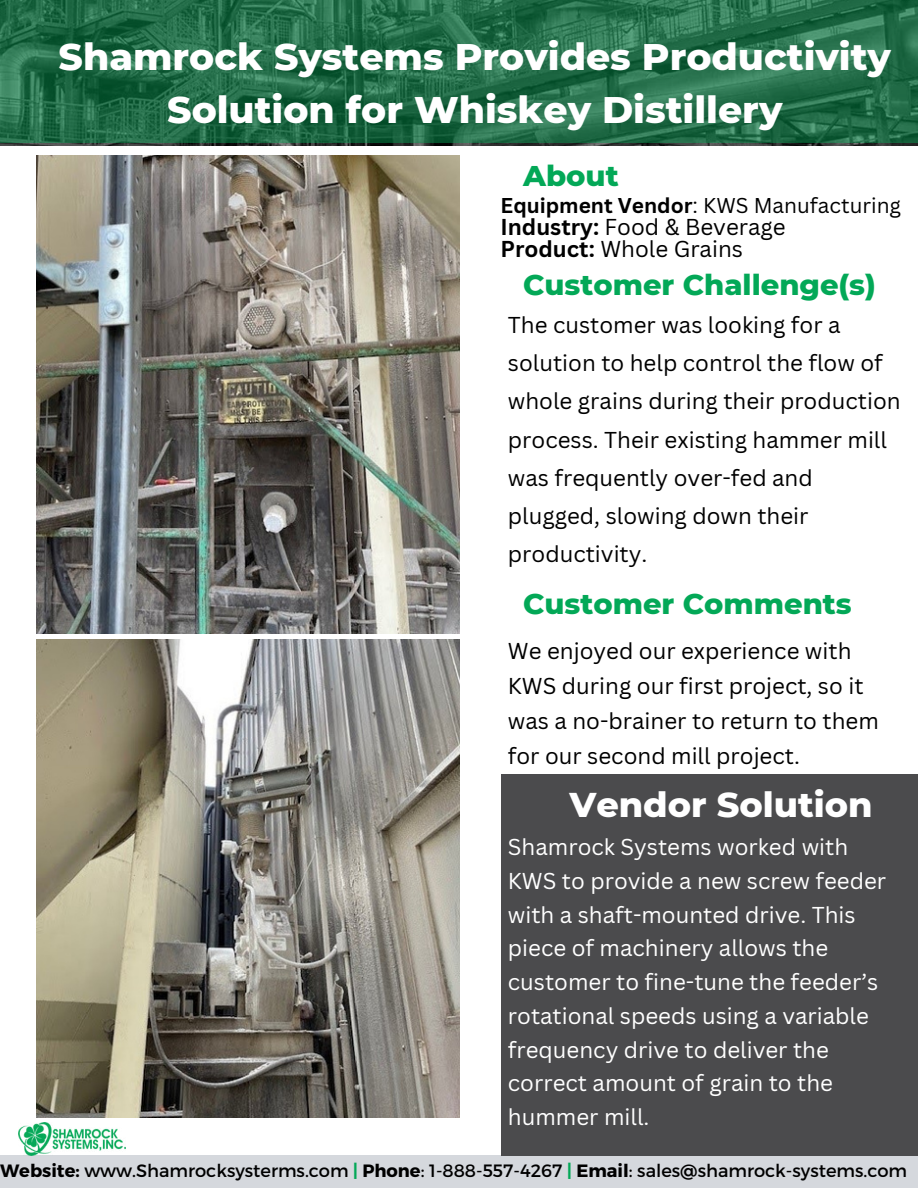
<style>
.page{position:relative;width:918px;height:1188px;background:#fff}
.page>*{position:absolute;margin:0;border:0;box-sizing:border-box;transform-origin:0 0}
.t1{font:800 37.8px/52.8px "Montserrat";color:#fff;text-align:center}
.t2{font:800 35.1px "Montserrat";color:#fff}
.t3{font:800 29.1px "Montserrat";color:#03a857}
.t4{font:800 28.95px "Montserrat";color:#03a857}
.t5{font:22.35px/38.2px "Canva Sans";color:#000}
.t6{font:22.35px/33.8px "Canva Sans";color:#fff}
.t7{font:20.85px "Canva Sans";color:#000}
.t8{font:17.85px "Montserrat";color:#000}
.s1{font-weight:700}
.s2{font-weight:700;color:#03a857}
</style>
<div class="page">
<img style="left:0;top:143px;width:918px;height:3px">
<svg style="left:0;top:0;width:918px;height:143px;background:#236d49"></svg>
<div style="left:0;top:1155px;width:918px;height:33px;background:#d5d8dd"></div>
<img style="left:19px;top:1123px;width:106px;height:32px">
<div style="left:501px;top:774px;width:417px;height:382px;background:#4b4b4d"></div>
<img style="left:37px;top:155px;width:423px;height:479px">
<img style="left:37px;top:639px;width:423px;height:478px">
<h1 class="t1" style="left:59px;top:28px;width:834px">Shamrock Systems Provides Productivity<br>Solution for Whiskey Distillery</h1>
<h3 class="t3" style="left:523px;top:154px;width:97px">About</h3>
<p class="t7" style="left:501px;top:193px;width:402px"><span class="s1">Equipment Vendor</span>: KWS Manufacturing</p>
<p class="t5" style="left:501px;top:216px;width:287px;line-height:21.3px"><span class="s1">Industry:</span> Food &amp; Beverage<br><span class="s1">Product:</span> Whole Grains</p>
<p class="t4" style="left:523px;top:263px;width:354px">Customer Challenge(s)</p>
<p class="t5" style="left:508px;top:306px;width:394px">The customer was looking for a solution to help control the flow of whole grains during their production process. Their existing hammer mill was frequently over-fed and plugged, slowing down their productivity.</p>
<p class="t4" style="left:523px;top:582px;width:330px">Customer Comments</p>
<p class="t5" style="left:508px;top:634px;width:373px;line-height:34.8px">We enjoyed our experience with<br>KWS during our first project, so it was a no-brainer to return to them for our second mill project.</p>
<h2 class="t2" style="left:569px;top:779px;width:305px">Vendor Solution</h2>
<p class="t6" style="left:508px;top:830px;width:380px">Shamrock Systems worked with<br>KWS to provide a new screw feeder with a shaft-mounted drive. This piece of machinery allows the customer to fine-tune the feeder’s rotational speeds using a variable frequency drive to deliver the correct amount of grain to the hummer mill.</p>
<p class="t8" style="left:0;top:1160px;width:909px"><span class="s1">Website:</span> www.Shamrocksysterms.com <span class="s2">|</span> <span class="s1">Phone</span>: 1-888-557-4267 <span class="s2">|</span> <span class="s1">Email</span>: sales@shamrock-systems.com</p>
</div>
